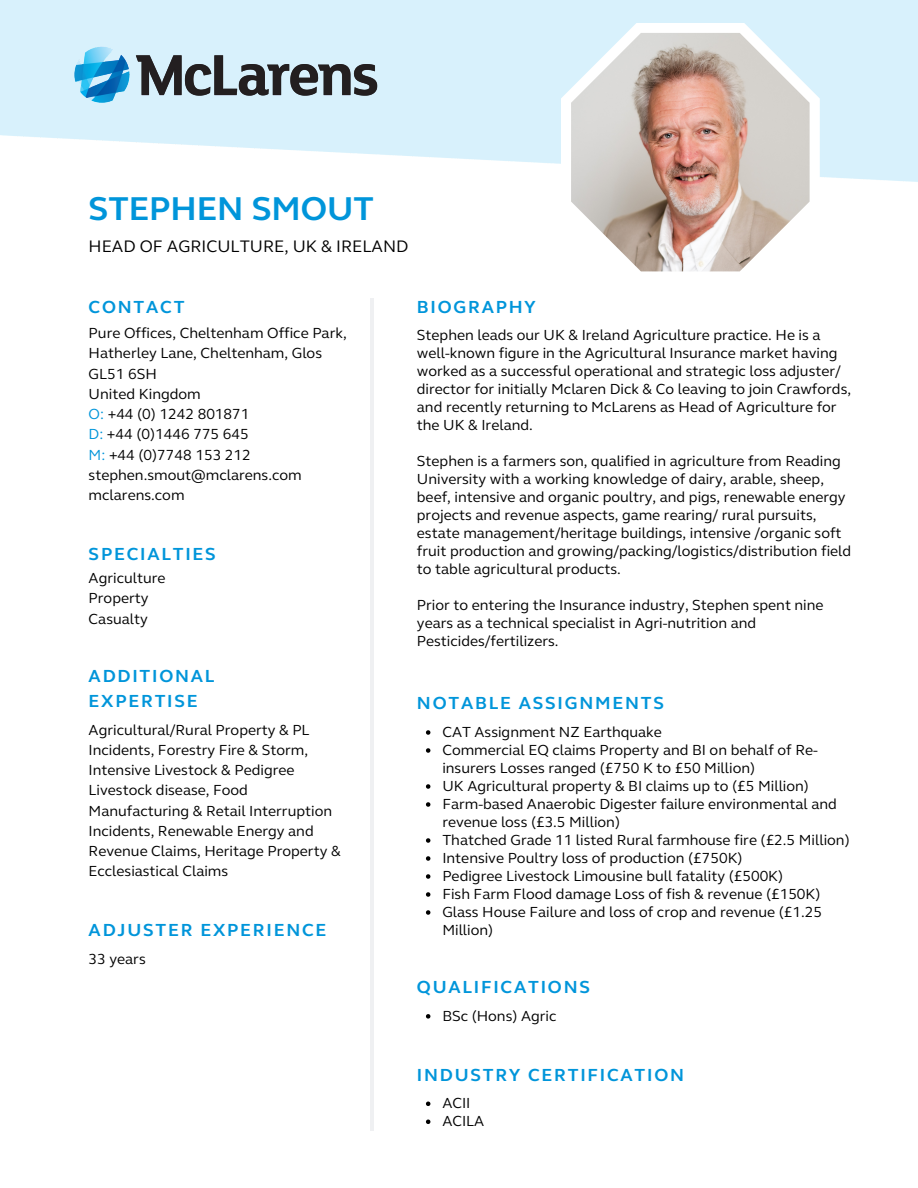
<style>
.page{position:relative;width:918px;height:1188px;background:#fff}
.page>*{position:absolute;margin:0;border:0;box-sizing:border-box;transform-origin:0 0}
.t1{font:700 33.9px "FS Elliot";color:#0095da}
.t2{font:700 18px/24.8px "FS Elliot";letter-spacing:.1em;color:#0095da}
.t3{font:17.1px "FS Elliot";color:#000}
.t4{font:15px/18px "FS Elliot";color:#000}
.s1{color:#0095da}
</style>
<div class="page">
<hr style="left:370px;top:298px;width:3px;height:832px;background:#eff0f2">
<svg style="left:561px;top:23px;width:259px;height:249px"></svg>
<img style="left:571px;top:33px;width:239px;height:238px">
<svg style="left:426px;top:730px;width:4px;height:5px"></svg>
<svg style="left:426px;top:748px;width:4px;height:5px"></svg>
<svg style="left:426px;top:784px;width:4px;height:5px"></svg>
<svg style="left:426px;top:802px;width:4px;height:5px"></svg>
<svg style="left:426px;top:838px;width:4px;height:5px"></svg>
<svg style="left:426px;top:856px;width:4px;height:5px"></svg>
<svg style="left:426px;top:874px;width:4px;height:5px"></svg>
<svg style="left:426px;top:892px;width:4px;height:5px"></svg>
<svg style="left:426px;top:910px;width:4px;height:5px"></svg>
<svg style="left:426px;top:1014px;width:4px;height:5px"></svg>
<svg style="left:426px;top:1102px;width:4px;height:4px"></svg>
<svg style="left:426px;top:1120px;width:4px;height:4px"></svg>
<img style="left:54px;top:23px;width:344px;height:103px">
<p class="t1" style="left:89px;top:189px;width:287px">STEPHEN SMOUT</p>
<p class="t3" style="left:89px;top:236px;width:321px">HEAD OF AGRICULTURE, UK &amp; IRELAND</p>
<p class="t2" style="left:89px;top:295px;width:97px">CONTACT</p>
<p class="t4" style="left:89px;top:323px;width:260px;line-height:20.2px">Pure Offices, Cheltenham Office Park,<br>Hatherley Lane, Cheltenham, Glos<br>GL51 6SH</p>
<p class="t4" style="left:89px;top:385px;width:114px">United Kingdom</p>
<p class="t4" style="left:89px;top:405px;width:162px"><span class="s1">O:</span> +44 (0) 1242 801871</p>
<p class="t4" style="left:89px;top:426px;width:162px"><span class="s1">D:</span> +44 (0)1446 775 645</p>
<p class="t4" style="left:89px;top:446px;width:164px"><span class="s1">M:</span> +44 (0)7748 153 212</p>
<p class="t4" style="left:89px;top:466px;width:215px">stephen.smout@mclarens.com</p>
<p class="t4" style="left:89px;top:486px;width:97px">mclarens.com</p>
<p class="t2" style="left:89px;top:542px;width:129px">SPECIALTIES</p>
<p class="t4" style="left:89px;top:569px;width:78px">Agriculture</p>
<p class="t4" style="left:89px;top:590px;width:61px">Property</p>
<p class="t4" style="left:89px;top:610px;width:61px">Casualty</p>
<p class="t2" style="left:89px;top:664px;width:127px">ADDITIONAL<br>EXPERTISE</p>
<p class="t4" style="left:89px;top:720px;width:254px;line-height:20.2px">Agricultural/Rural Property &amp; PL<br>Incidents, Forestry Fire &amp; Storm,<br>Intensive Livestock &amp; Pedigree<br>Livestock disease, Food<br>Manufacturing &amp; Retail Interruption<br>Incidents, Renewable Energy and<br>Revenue Claims, Heritage Property &amp;<br>Ecclesiastical Claims</p>
<p class="t2" style="left:89px;top:918px;width:239px">ADJUSTER EXPERIENCE</p>
<p class="t4" style="left:89px;top:950px;width:59px">33 years</p>
<p class="t2" style="left:417px;top:295px;width:120px">BIOGRAPHY</p>
<p class="t4" style="left:417px;top:327px;width:436px">Stephen leads our UK &amp; Ireland Agriculture practice. He is a well-known figure in the Agricultural Insurance market having worked as a successful operational and strategic loss adjuster/ director for initially Mclaren Dick &amp; Co leaving to join Crawfords, and recently returning to McLarens as Head of Agriculture for the UK &amp; Ireland.</p>
<p class="t4" style="left:417px;top:453px;width:436px">Stephen is a farmers son, qualified in agriculture from Reading University with a working knowledge of dairy, arable, sheep, beef, intensive and organic poultry, and pigs, renewable energy projects and revenue aspects, game rearing/ rural pursuits, estate management/heritage buildings, intensive /organic soft fruit production and growing/packing/logistics/distribution field to table agricultural products.</p>
<p class="t4" style="left:417px;top:597px;width:408px">Prior to entering the Insurance industry, Stephen spent nine years as a technical specialist in Agri-nutrition and<br>Pesticides/fertilizers.</p>
<p class="t2" style="left:417px;top:691px;width:248px">NOTABLE ASSIGNMENTS</p>
<p class="t4" style="left:442px;top:723px;width:221px">CAT Assignment NZ Earthquake</p>
<p class="t4" style="left:442px;top:741px;width:377px">Commercial EQ claims Property and BI on behalf of Re&shy;insurers Losses ranged (£750 K to £50 Million)</p>
<p class="t4" style="left:442px;top:777px;width:368px">UK Agricultural property &amp; BI claims up to (£5 Million)</p>
<p class="t4" style="left:442px;top:795px;width:396px">Farm-based Anaerobic Digester failure environmental and revenue loss (£3.5 Million)</p>
<p class="t4" style="left:442px;top:831px;width:409px">Thatched Grade 11 listed Rural farmhouse fire (£2.5 Million)</p>
<p class="t4" style="left:442px;top:849px;width:302px">Intensive Poultry loss of production (£750K)</p>
<p class="t4" style="left:442px;top:867px;width:342px">Pedigree Livestock Limousine bull fatality (£500K)</p>
<p class="t4" style="left:442px;top:885px;width:380px">Fish Farm Flood damage Loss of fish &amp; revenue (£150K)</p>
<p class="t4" style="left:442px;top:903px;width:381px">Glass House Failure and loss of crop and revenue (£1.25<br>Million)</p>
<p class="t2" style="left:417px;top:975px;width:175px">QUALIFICATIONS</p>
<p class="t4" style="left:442px;top:1007px;width:116px">BSc (Hons) Agric</p>
<p class="t2" style="left:417px;top:1062px;width:269px">INDUSTRY CERTIFICATION</p>
<p class="t4" style="left:442px;top:1094px;width:30px">ACII</p>
<p class="t4" style="left:442px;top:1112px;width:43px">ACILA</p>
</div>
